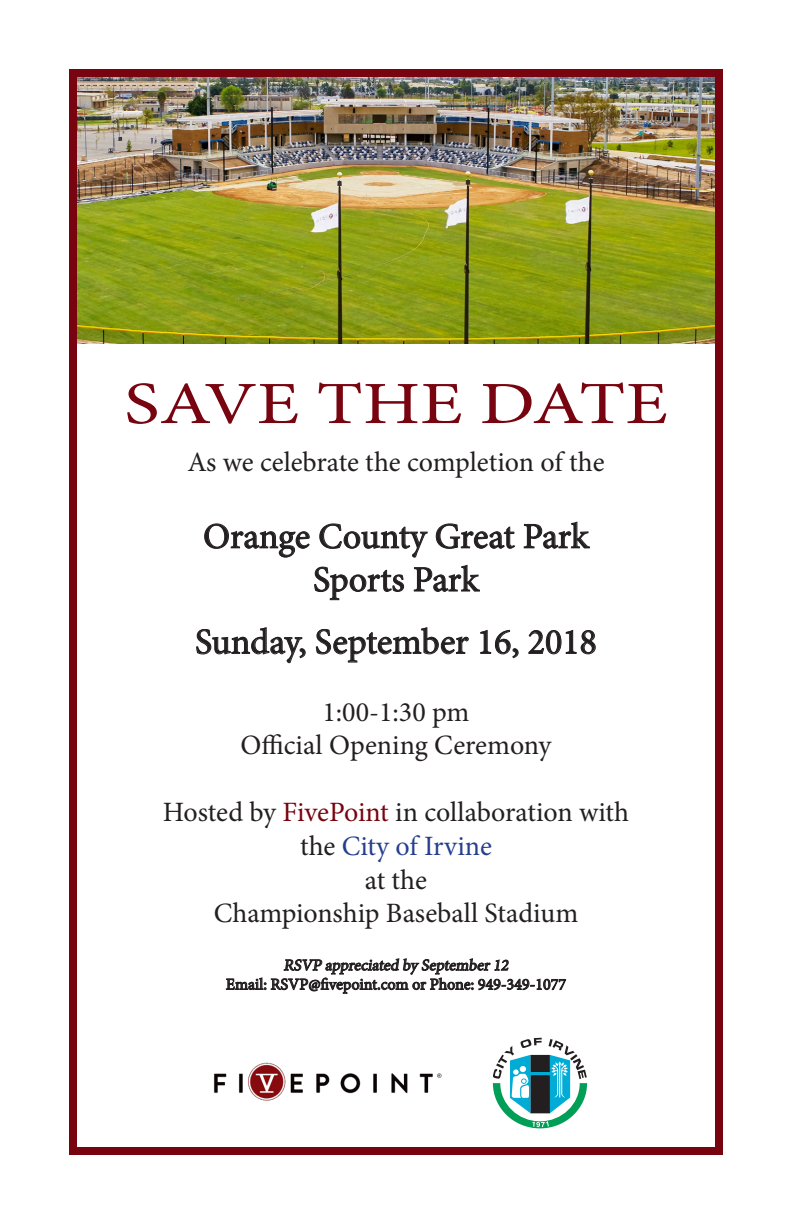
<style>
.page{position:relative;width:792px;height:1224px;background:#fff}
.page>*{position:absolute;margin:0;border:0;box-sizing:border-box;transform-origin:0 0}
.t1{font:60px "Minion Pro";color:#780410;scale:1.25 1}
.t2{font:36px "Minion Pro";letter-spacing:-.005em;color:#231f20}
.t3{font:28px "Minion Pro";color:#231f20}
.t4{font:28px "Minion Pro";color:#253f8e}
.t5{font:16px "Minion Pro";color:#231f20}
.s1{color:#780410}
.s2{color:#231f20}
</style>
<div class="page">
<img style="left:214px;top:1062px;width:228px;height:39px">
<svg style="left:204px;top:523px;width:106px;height:35px"></svg>
<svg style="left:319px;top:523px;width:109px;height:35px"></svg>
<svg style="left:435px;top:523px;width:80px;height:26px"></svg>
<svg style="left:523px;top:521px;width:67px;height:28px"></svg>
<svg style="left:314px;top:566px;width:91px;height:35px"></svg>
<svg style="left:413px;top:564px;width:67px;height:28px"></svg>
<svg style="left:196px;top:627px;width:110px;height:37px"></svg>
<svg style="left:315px;top:627px;width:154px;height:36px"></svg>
<svg style="left:480px;top:629px;width:39px;height:30px"></svg>
<svg style="left:528px;top:630px;width:68px;height:25px"></svg>
<svg style="left:225px;top:958px;width:342px;height:36px"></svg>
<img style="left:78px;top:78px;width:636px;height:265px">
<div style="left:69px;top:69px;width:654px;height:1086px;border:8px solid #780410"></div>
<svg style="left:493px;top:1038px;width:94px;height:90px"></svg>
<p class="t1" style="left:124px;top:364px;width:437px">SAVE THE DATE</p>
<p class="t3" style="left:187px;top:443px;width:419px">As we celebrate the completion of the</p>
<p class="t2" style="left:203px;top:512px;width:387px">Orange County Great Park</p>
<p class="t2" style="left:313px;top:555px;width:167px">Sports Park</p>
<p class="t2" style="left:195px;top:618px;width:403px">Sunday, September 16, 2018</p>
<p class="t3" style="left:323px;top:693px;width:148px">1:00-1:30 pm</p>
<p class="t3" style="left:241px;top:727px;width:312px">Official Opening Ceremony</p>
<p class="t3" style="left:163px;top:794px;width:468px">Hosted by <span class="s1">FivePoint</span> in collaboration with</p>
<p class="t4" style="left:300px;top:827px;width:193px"><span class="s2">the</span> City of Irvine</p>
<p class="t3" style="left:365px;top:861px;width:64px">at the</p>
<p class="t3" style="left:214px;top:895px;width:366px">Championship Baseball Stadium</p>
<p class="t5" style="left:284px;top:954px;width:229px">RSVP appreciated by September 12</p>
<p class="t5" style="left:226px;top:974px;width:342px">Email: RSVP@fivepoint.com or Phone: 949-349-1077</p>
</div>
